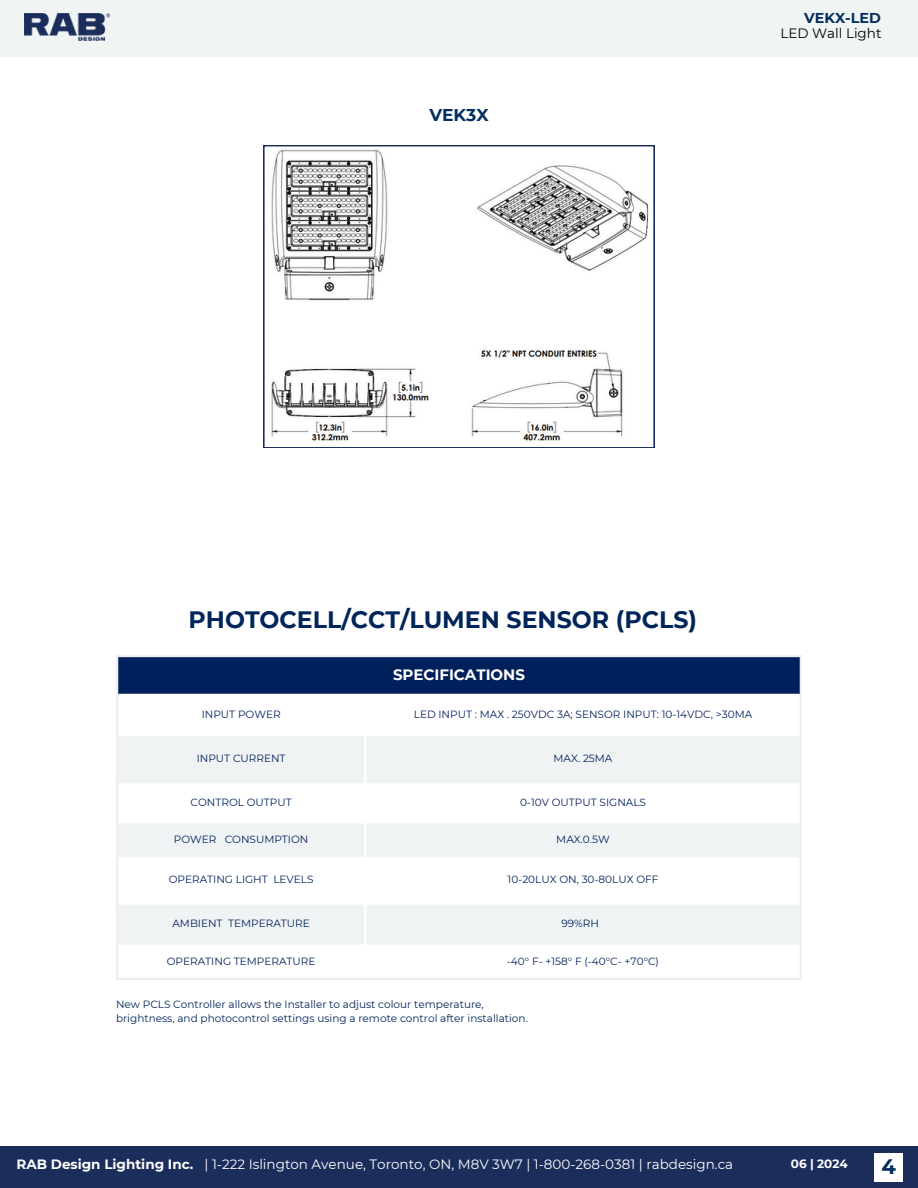
<style>
.page{position:relative;width:918px;height:1188px;background:#fff}
.page>*{position:absolute;margin:0;border:0;box-sizing:border-box;transform-origin:0 0}
.t1{font:700 23.7px "Montserrat";color:#00255a}
.t2{font:700 21px "Montserrat";color:#022f60}
.t3{font:700 17.1px "Montserrat";color:#022f60}
.t4{font:700 15px "Montserrat";color:#fff}
.t5{font:700 14.25px "Montserrat";color:#022f60}
.t6{font:13.5px "Montserrat";color:#fff}
.t7{font:700 13.5px "Montserrat";color:#fff}
.t8{font:13.5px "Montserrat";color:#000}
.t9{font:700 12px "Montserrat";color:#fff}
.t10{font:10.5px "Montserrat";color:#00205c}
.t11{font:10.5px/13.5px "Montserrat";color:#00255a}
</style>
<div class="page">
<div style="left:0;top:0;width:918px;height:57px;background:#f0f4f3"></div>
<div style="left:0;top:1146px;width:918px;height:42px;background:#1b2d5b"></div>
<div style="left:875px;top:1153px;width:28px;height:28px;background:#fff"></div>
<img style="left:24px;top:14px;width:86px;height:27px">
<div style="left:117px;top:656px;width:684px;height:39px;background:#00205c"></div>
<svg style="left:118px;top:736px;width:682px;height:209px;fill:#f0f3f4"></svg>
<hr style="left:116px;top:657px;width:2px;height:321px;background:#efeff0">
<hr style="left:800px;top:657px;width:2px;height:321px;background:#efeff0">
<hr style="left:116px;top:655px;width:686px;height:2px;background:#efeff0">
<hr style="left:116px;top:978px;width:686px;height:2px;background:#efeff0">
<hr style="left:364px;top:696px;width:2px;height:282px;background:#fff">
<hr style="left:118px;top:694px;width:682px;height:2px;background:#fff">
<hr style="left:118px;top:783px;width:682px;height:3px;background:#fff">
<hr style="left:118px;top:821px;width:682px;height:2px;background:#fff">
<hr style="left:118px;top:857px;width:682px;height:3px;background:#fff">
<hr style="left:118px;top:902px;width:682px;height:3px;background:#fff">
<svg style="left:263px;top:145px;width:392px;height:303px"></svg>
<p class="t3" style="left:429px;top:105px;width:61px">VEK3X</p>
<h1 class="t5" style="left:804px;top:9px;width:78px">VEKX-LED</h1>
<h2 class="t8" style="left:781px;top:25px;width:102px">LED Wall Light</h2>
<h5 class="t1" style="left:189px;top:605px;width:510px">PHOTOCELL/CCT/LUMEN SENSOR (PCLS)</h5>
<p class="t4" style="left:393px;top:665px;width:133px">SPECIFICATIONS</p>
<p class="t10" style="left:202px;top:708px;width:80px">INPUT POWER</p>
<p class="t10" style="left:414px;top:708px;width:340px">LED INPUT : MAX . 250VDC 3A; SENSOR INPUT: 10-14VDC, &gt;30MA</p>
<p class="t10" style="left:197px;top:752px;width:90px">INPUT CURRENT</p>
<p class="t10" style="left:554px;top:752px;width:60px">MAX. 25MA</p>
<p class="t10" style="left:191px;top:796px;width:103px">CONTROL OUTPUT</p>
<p class="t10" style="left:520px;top:796px;width:128px">0-10V OUTPUT SIGNALS</p>
<p class="t10" style="left:174px;top:832px;width:136px">POWER CONSUMPTION</p>
<p class="t10" style="left:556px;top:832px;width:55px">MAX.0.5W</p>
<p class="t10" style="left:169px;top:873px;width:146px">OPERATING LIGHT LEVELS</p>
<p class="t10" style="left:508px;top:873px;width:152px">10-20LUX ON, 30-80LUX OFF</p>
<p class="t10" style="left:172px;top:917px;width:139px">AMBIENT TEMPERATURE</p>
<p class="t10" style="left:561px;top:917px;width:39px">99%RH</p>
<p class="t10" style="left:167px;top:955px;width:150px">OPERATING TEMPERATURE</p>
<h4 class="t10" style="left:507px;top:955px;width:154px">-40° F- +158° F (-40°C- +70°C)</h4>
<p class="t11" style="left:116px;top:998px;width:413px">New PCLS Controller allows the Installer to adjust colour temperature, brightness, and photocontrol settings using a remote control after installation.</p>
<h3 class="t7" style="left:17px;top:1156px;width:178px">RAB Design Lighting Inc.</h3>
<h5 class="t6" style="left:205px;top:1156px;width:530px">| 1-222 Islington Avenue, Toronto, ON, M8V 3W7 | 1-800-268-0381 | rabdesign.ca</h5>
<p class="t9" style="left:791px;top:1156px;width:58px">06 | 2024</p>
<p class="t2" style="left:882px;top:1154px;width:16px">4</p>
</div>
